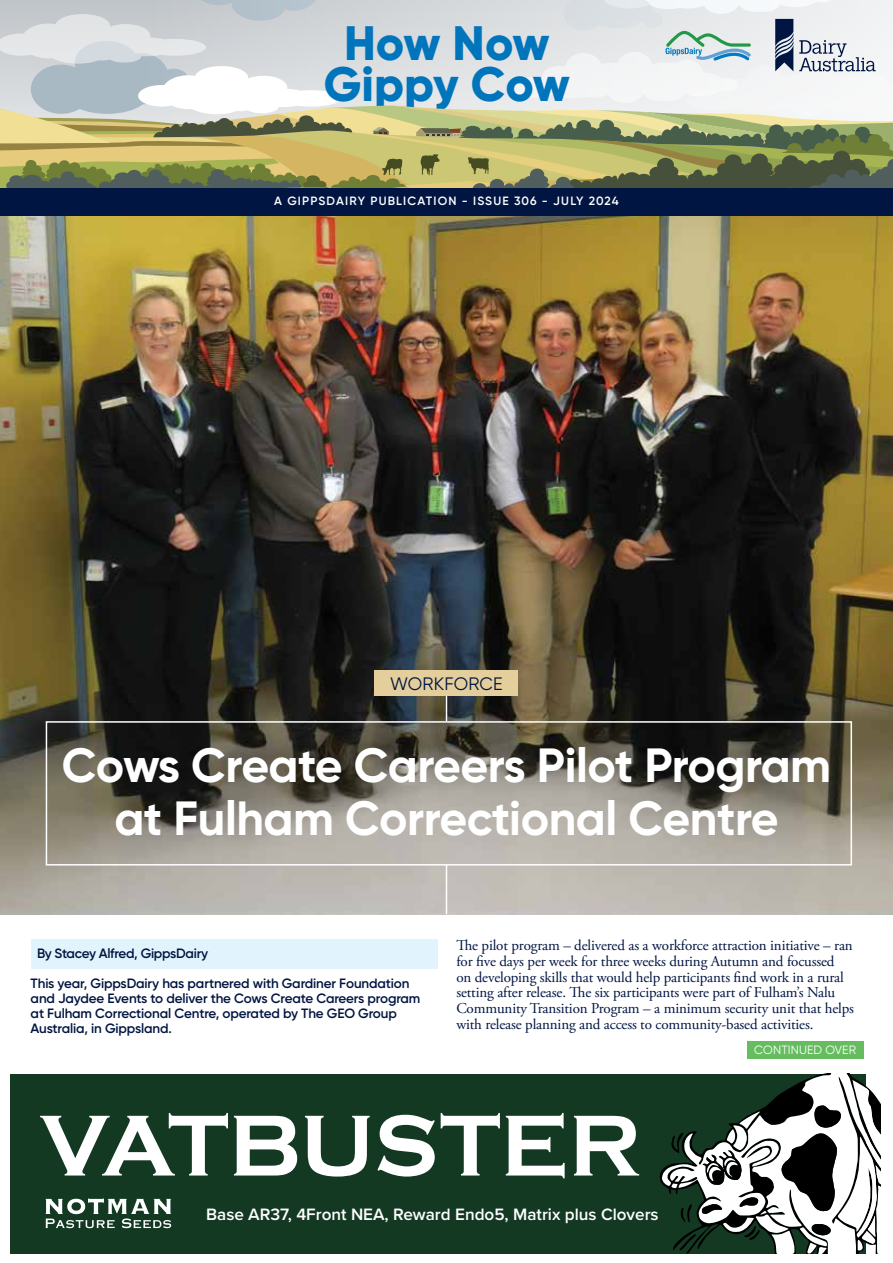
<style>
.page{position:relative;width:893px;height:1263px;background:#fff}
.page>*{position:absolute;margin:0;border:0;box-sizing:border-box;transform-origin:0 0}
.t1{font:700 89.55px "Copperplate Gothic";color:#fff}
.t2{font:800 48.3px/41.5px "Gilroy";letter-spacing:-.005em;color:#0075bc;text-align:center}
.t3{font:700 48px/52.5px "Gilroy";letter-spacing:-.01em;color:#fff;text-align:center}
.t4{font:18px "Gilroy";letter-spacing:.01em;color:#001541}
.t5{font:600 17.1px "Proxima Nova";color:#fff}
.t6{font:15px/15.8px "Adobe Garamond Pro";letter-spacing:-.01em;color:#001541}
.t7{font:600 13.5px/15px "Gilroy";letter-spacing:-.01em;color:#001541}
.t8{font:600 12px "Gilroy";letter-spacing:.1em;color:#fff}
.t9{font:12px "Gilroy";letter-spacing:.01em;color:#fff}
</style>
<div class="page">
<img style="left:0;top:215px;width:893px;height:699px">
<div style="left:46px;top:721px;width:806px;height:144px;border:2px solid #fff"></div>
<hr style="left:446px;top:691px;width:1px;height:30px;background:#fff">
<hr style="left:446px;top:864px;width:1px;height:50px;background:#fff">
<svg style="left:0;top:0;width:893px;height:188px"></svg>
<div style="left:31px;top:939px;width:407px;height:30px;background:#e1f4fd"></div>
<div style="left:747px;top:1041px;width:116px;height:17px;background:#65bd60"></div>
<div style="left:10px;top:1074px;width:855px;height:179px;background:#133923"></div>
<svg style="left:45px;top:1198px;width:126px;height:30px"></svg>
<svg style="left:660px;top:1074px;width:221px;height:179px"></svg>
<div style="left:0;top:188px;width:893px;height:27px;background:#001541"></div>
<div style="left:375px;top:670px;width:143px;height:26px;background:#e4ce9b"></div>
<h2 class="t2" style="left:324px;top:22px;width:248px">How Now<br>Gippy Cow</h2>
<p class="t8" style="left:274px;top:194px;width:346px">A GIPPSDAIRY PUBLICATION - ISSUE 306 - JULY 2024</p>
<p class="t4" style="left:390px;top:673px;width:114px">WORKFORCE</p>
<h3 class="t3" style="left:62px;top:739px;width:771px">Cows Create Careers Pilot Program at Fulham Correctional Centre</h3>
<p class="t7" style="left:37px;top:945px;width:173px">By Stacey Alfred, GippsDairy</p>
<p class="t7" style="left:31px;top:976px;width:391px">This year, GippsDairy has partnered with Gardiner Foundation and Jaydee Events to deliver the Cows Create Careers program at Fulham Correctional Centre, operated by The GEO Group Australia, in Gippsland.</p>
<p class="t6" style="left:456px;top:938px;width:399px">The pilot program – delivered as a workforce attraction initiative – ran for five days per week for three weeks during Autumn and focussed<br>on developing skills that would help participants find work in a rural setting after release. The six participants were part of Fulham’s Nalu Community Transition Program – a minimum security unit that helps with release planning and access to community-based activities.</p>
<p class="t9" style="left:754px;top:1043px;width:103px">CONTINUED OVER</p>
<h1 class="t1" style="left:40px;top:1096px;width:602px">VATBUSTER</h1>
<p class="t5" style="left:206px;top:1202px;width:454px">Base AR37, 4Front NEA, Reward Endo5, Matrix plus Clovers</p>
</div>
